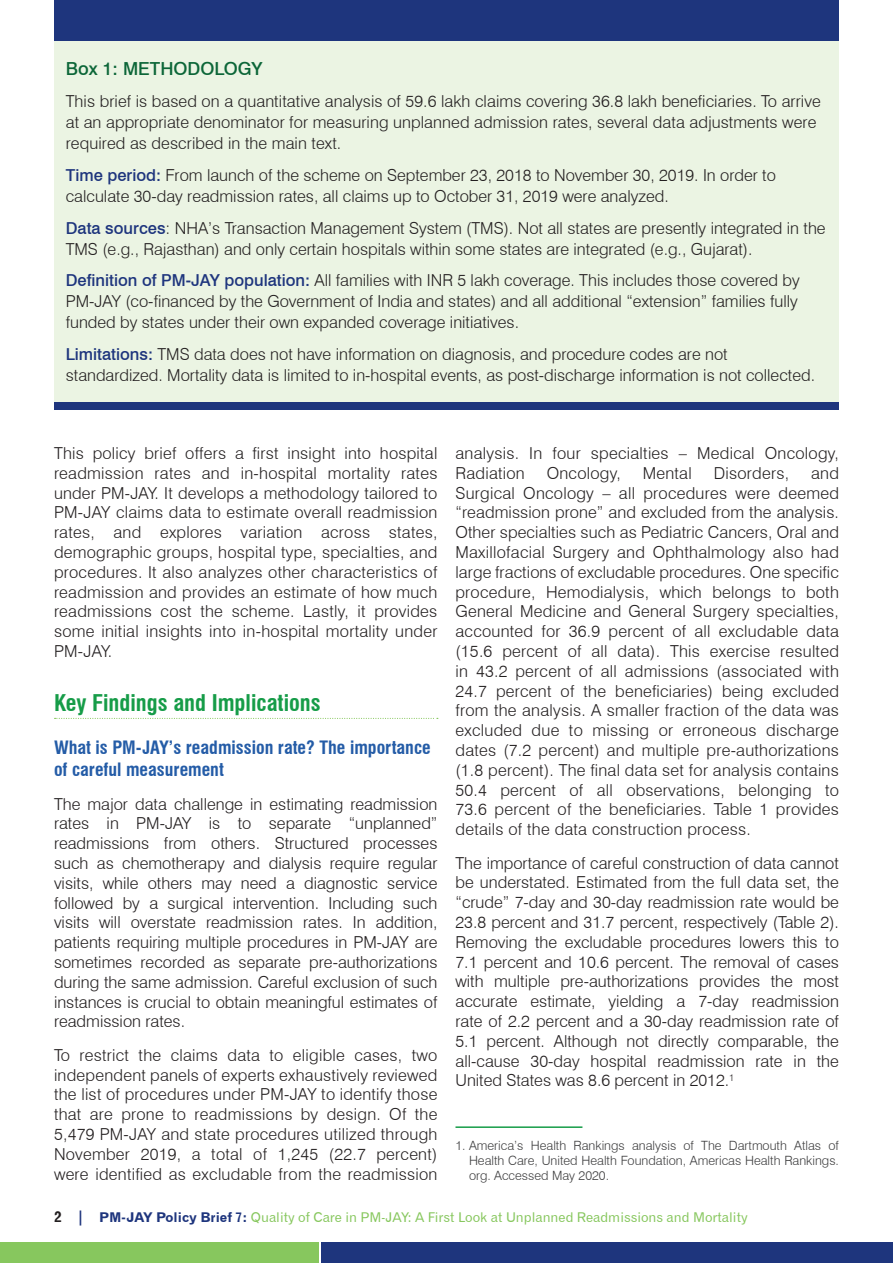
<style>
.page{position:relative;width:893px;height:1263px;background:#fff}
.page>*{position:absolute;margin:0;border:0;box-sizing:border-box;transform-origin:0 0}
.t1{font:700 condensed 22.5px "Swiss 721 BT";color:#169c48}
.t2{font:700 condensed 18px/22.5px "Swiss 721 BT";color:#245ca7}
.t3{font:500 18px "Swiss 721 BT";color:#0c6638}
.t4{font:300 16.5px/19.8px "Swiss 721 BT";color:#231f20;text-align:justify}
.t5{font:13.5px "Gothic 720 BT Roman B";color:#87c75e}
.t6{font:300 12.75px/15.3px "Swiss 721 BT";color:#3e3e3f;text-align:justify}
.s1{font-weight:500;color:#1e357d}
.s2{font-family:"Gothic 720 BT Bold B";font-size:15px;color:#231f20}
.s3{font-family:"Gothic 720 BT Bold B";font-size:15px;color:#1e357d}
.s4{font-family:"Gothic 720 BT Bold B";color:#1e357d}
</style>
<div class="page">
<div style="left:322px;top:1242px;width:571px;height:21px;background:#1e357d"></div>
<div style="left:0;top:1242px;width:318px;height:21px;background:#87c75e"></div>
<div style="left:54px;top:0;width:785px;height:406px;background:#ebf4e3"></div>
<div style="left:54px;top:402px;width:785px;height:7px;background:#1e357d"></div>
<div style="left:54px;top:0;width:785px;height:41px;background:#1e357d"></div>
<svg style="left:55px;top:718px;width:383px;height:1px"></svg>
<hr style="left:455px;top:1126px;width:127px;height:2px;background:#169c48">
<p class="t3" style="left:66px;top:58px;width:193px">Box 1: Methodology</p>
<p class="t4" style="left:66px;top:90px;width:757px;line-height:21px;text-align:left">This brief is based on a quantitative analysis of 59.6 lakh claims covering 36.8 lakh beneficiaries. To arrive at an appropriate denominator for measuring unplanned admission rates, several data adjustments were required as described in the main text.</p>
<p class="t4" style="left:66px;top:164px;width:712px;line-height:21px"><span class="s1">Time period:</span> From launch of the scheme on September 23, 2018 to November 30, 2019. In order to calculate 30-day readmission rates, all claims up to October 31, 2019 were analyzed.</p>
<p class="t4" style="left:66px;top:217px;width:761px;line-height:21px"><span class="s1">Data sources</span>: NHA’s Transaction Management System (TMS). Not all states are presently integrated in the<br>TMS (e.g., Rajasthan) and only certain hospitals within some states are integrated (e.g., Gujarat).</p>
<p class="t4" style="left:66px;top:270px;width:735px;line-height:21px"><span class="s1">Definition of PM-JAY population:</span> All families with INR 5 lakh coverage. This includes those covered by PM-JAY (co-financed by the Government of India and states) and all additional “extension” families fully funded by states under their own expanded coverage initiatives.</p>
<p class="t4" style="left:66px;top:344px;width:751px;line-height:21px"><span class="s1">Limitations:</span> TMS data does not have information on diagnosis, and procedure codes are not standardized. Mortality data is limited to in-hospital events, as post-discharge information is not collected.</p>
<p class="t4" style="left:54px;top:443px;width:385px">This policy brief offers a first insight into hospital readmission rates and in-hospital mortality rates under PM-JAY. It develops a methodology tailored to PM-JAY claims data to estimate overall readmission rates, and explores variation across states, demographic groups, hospital type, specialties, and procedures. It also analyzes other characteristics of readmission and provides an estimate of how much readmissions cost the scheme. Lastly, it provides some initial insights into in-hospital mortality under PM-JAY.</p>
<h1 class="t1" style="left:54px;top:689px;width:268px">Key Findings and Implications</h1>
<p class="t2" style="left:54px;top:736px;width:378px">What is PM-JAY’s readmission rate? The importance of careful measurement</p>
<p class="t4" style="left:54px;top:794px;width:385px">The major data challenge in estimating readmission rates in PM-JAY is to separate “unplanned” readmissions from others. Structured processes such as chemotherapy and dialysis require regular visits, while others may need a diagnostic service followed by a surgical intervention. Including such visits will overstate readmission rates. In addition, patients requiring multiple procedures in PM-JAY are sometimes recorded as separate pre-authorizations during the same admission. Careful exclusion of such instances is crucial to obtain meaningful estimates of readmission rates.</p>
<p class="t4" style="left:54px;top:1045px;width:385px">To restrict the claims data to eligible cases, two independent panels of experts exhaustively reviewed the list of procedures under PM-JAY to identify those that are prone to readmissions by design. Of the 5,479 PM-JAY and state procedures utilized through November 2019, a total of 1,245 (22.7 percent) were identified as excludable from the readmission</p>
<p class="t4" style="left:455px;top:443px;width:385px">analysis. In four specialties – Medical Oncology,<br>Radiation</p>
<p class="t4" style="left:547px;top:463px;width:76px">Oncology,</p>
<p class="t4" style="left:643px;top:463px;width:51px">Mental</p>
<p class="t4" style="left:714px;top:463px;width:77px">Disorders,</p>
<p class="t4" style="left:455px;top:463px;width:385px;text-indent:356px">and Surgical Oncology – all procedures were deemed “readmission prone” and excluded from the analysis.<br>Other specialties such as Pediatric Cancers, Oral and Maxillofacial Surgery and Ophthalmology also had large fractions of excludable procedures. One specific procedure, Hemodialysis, which belongs to both General Medicine and General Surgery specialties, accounted for 36.9 percent of all excludable data (15.6 percent of all data). This exercise resulted in 43.2 percent of all admissions (associated with 24.7 percent of the beneficiaries) being excluded from the analysis. A smaller fraction of the data was excluded due to missing or erroneous discharge dates (7.2 percent) and multiple pre-authorizations (1.8 percent). The final data set for analysis contains 50.4 percent of all observations, belonging to 73.6 percent of the beneficiaries. Table 1 provides details of the data construction process.</p>
<p class="t4" style="left:455px;top:853px;width:385px">The importance of careful construction of data cannot be understated. Estimated from the full data set, the “crude” 7-day and 30-day readmission rate would be 23.8 percent and 31.7 percent, respectively (Table 2).<br>Removing the excludable procedures lowers this to 7.1 percent and 10.6 percent. The removal of cases with multiple pre-authorizations provides the most accurate estimate, yielding a 7-day readmission rate of 2.2 percent and a 30-day readmission rate of 5.1 percent. Although not directly comparable, the all-cause 30-day hospital readmission rate in the United States was 8.6 percent in 2012.<sup>1</sup></p>
<p class="t6" style="left:469px;top:1137px;width:371px;text-indent:-14px">1. America’s Health Rankings analysis of The Dartmouth Atlas of Health Care, United Health Foundation, Americas Health Rankings. org. Accessed May 2020.</p>
<p class="t5" style="left:54px;top:1209px;width:695px"><span class="s2">2</span> <span class="s3">|</span> <span class="s4">PM-JAY Policy Brief 7:</span> Quality of Care in PM-JAY: A First Look at Unplanned Readmissions and Mortality</p>
</div>
